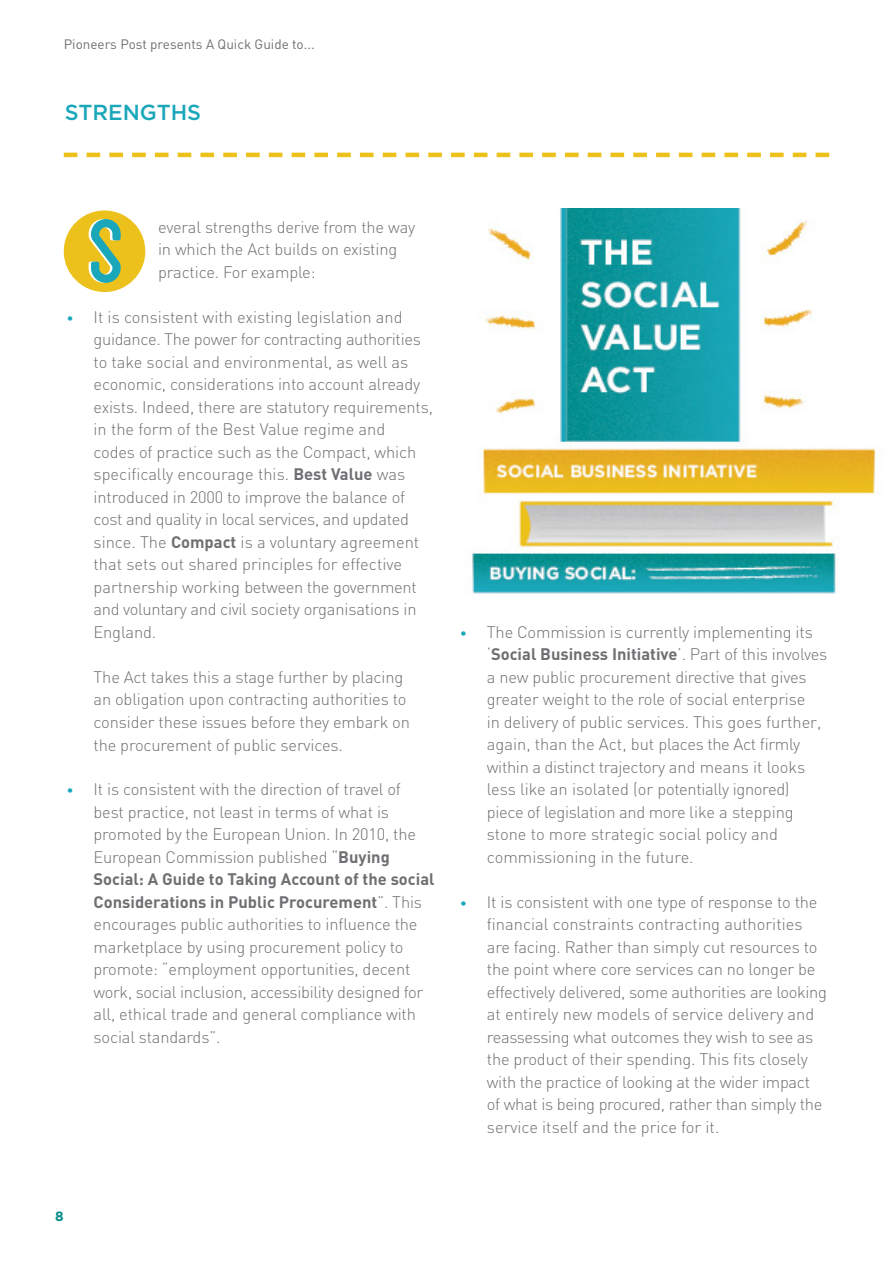
<style>
.page{position:relative;width:893px;height:1263px;background:#fff}
.page>*{position:absolute;margin:0;border:0;box-sizing:border-box;transform-origin:0 0}
.t1{font:128.85px "Blanch Caps";color:#fff}
.t2{font:500 21.75px "Gotham";color:#1aa7ba}
.t3{font:300 16.5px/22.5px "DIN";letter-spacing:-.01em;color:#6e6f72}
.t4{font:13.5px "DIN";color:#6e6f72}
.t5{font:700 13.5px "Gotham";color:#008d8b}
.s1{font-size:13.5px;color:#1aa7ba}
.s2{font-weight:700}
</style>
<div class="page">
<svg style="left:64px;top:153px;width:765px;height:4px"></svg>
<img style="left:472px;top:209px;width:408px;height:385px">
<div style="left:64px;top:210px;width:81px;height:82px;background:#ecc11c;border-radius:50%"></div>
<p class="t4" style="left:64px;top:36px;width:252px">Pioneers Post presents A Quick Guide to...</p>
<h2 class="t2" style="left:65px;top:100px;width:29px">STRE</h2>
<h2 class="t2" style="left:123px;top:100px;width:80px">NGTHS</h2>
<h1 class="t1" style="left:86px;top:192px;width:39px">S</h1>
<p class="t3" style="left:158px;top:215px;width:259px">everal strengths derive from the way in which the Act builds on existing practice. For example:</p>
<p class="t3" style="left:94px;top:305px;width:341px;text-indent:-27px"><span class="s1">•</span> It is consistent with existing legislation and guidance. The power for contracting authorities to take social and environmental, as well as economic, considerations into account already exists. Indeed, there are statutory requirements, in the form of the Best Value regime and<br>codes of practice such as the Compact, which specifically encourage this. <span class="s2">Best Value</span> was introduced in 2000 to improve the balance of cost and quality in local services, and updated since. The <span class="s2">Compact</span> is a voluntary agreement that sets out shared principles for effective partnership working between the government and voluntary and civil society organisations in England.</p>
<p class="t3" style="left:94px;top:666px;width:318px">The Act takes this a stage further by placing an obligation upon contracting authorities to consider these issues before they embark on the procurement of public services.</p>
<p class="t3" style="left:94px;top:778px;width:342px;text-indent:-27px"><span class="s1">•</span> It is consistent with the direction of travel of best practice, not least in terms of what is promoted by the European Union. In 2010, the European Commission published “<span class="s2">Buying Social: A Guide to Taking Account of the social Considerations in Public Procurement</span>”. This encourages public authorities to influence the marketplace by using procurement policy to promote: “employment opportunities, decent work, social inclusion, accessibility designed for all, ethical trade and general compliance with social standards”.</p>
<p class="t3" style="left:487px;top:620px;width:342px;text-indent:-27px"><span class="s1">•</span> The Commission is currently implementing its ‘<span class="s2">Social Business Initiative</span>’. Part of this involves a new public procurement directive that gives greater weight to the role of social enterprise<br>in delivery of public services. This goes further, again, than the Act, but places the Act firmly within a distinct trajectory and means it looks less like an isolated (or potentially ignored) piece of legislation and more like a stepping stone to more strategic social policy and commissioning in the future.</p>
<p class="t3" style="left:487px;top:890px;width:342px;text-indent:-27px"><span class="s1">•</span> It is consistent with one type of response to the financial constraints contracting authorities are facing. Rather than simply cut resources to the point where core services can no longer be effectively delivered, some authorities are looking at entirely new models of service delivery and reassessing what outcomes they wish to see as the product of their spending. This fits closely with the practice of looking at the wider impact of what is being procured, rather than simply the service itself and the price for it.</p>
<p class="t5" style="left:55px;top:1208px;width:10px">8</p>
</div>
